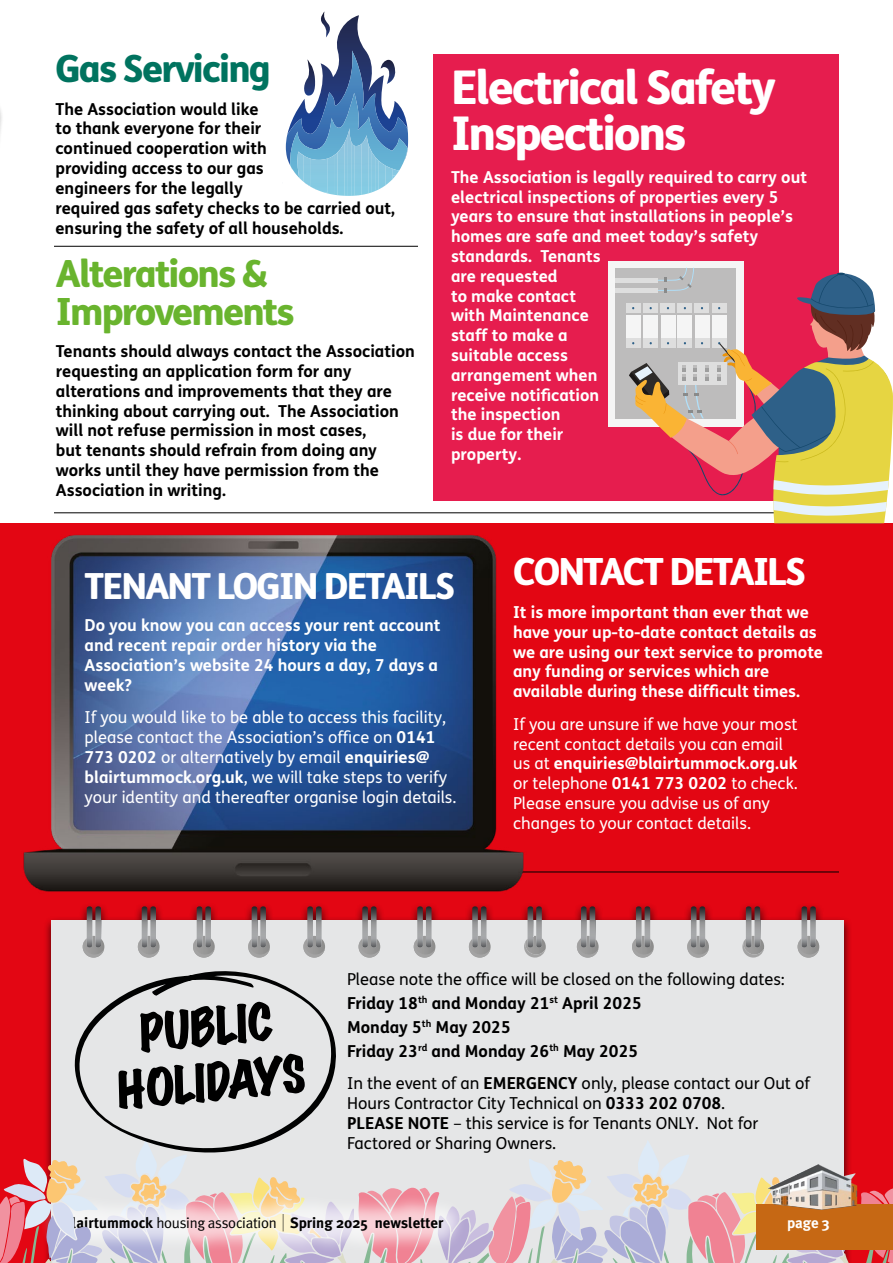
<style>
.page{position:relative;width:893px;height:1263px;background:#fff}
.page>*{position:absolute;margin:0;border:0;box-sizing:border-box;transform-origin:0 0}
.t1{font:800 46.5px/46.5px "FS Me";letter-spacing:-.05em;color:#fff}
.t2{font:expanded 46.35px/55.2px "Marker Felt";color:#000;text-align:center}
.t3{font:800 37.5px/37.5px "FS Me";letter-spacing:-.05em;color:#69b42e}
.t4{font:800 37.5px "FS Me";letter-spacing:-.05em;color:#fff}
.t5{font:800 37.5px "FS Me";letter-spacing:-.05em;color:#00735f}
.t6{font:800 36px "FS Me";letter-spacing:-.05em;color:#fff}
.t7{font:700 16.5px/19.8px "FS Me";color:#000}
.t8{font:700 16.5px/19.8px "FS Me";color:#fff}
.t9{font:16.5px/19.8px "FS Me";color:#fff}
.t10{font:16.5px/19.8px "FS Me";color:#000}
.t11{font:700 15px "Meta Plus";color:#000}
.t12{font:700 15px "Meta Plus";color:#fff}
.s1{font-weight:700}
.s2{font-weight:400}
.s3{font-family:"Meta Plus Normal";font-weight:400}
.s4{font-family:"Meta Plus Normal";font-weight:400;font-size:22.5px}
</style>
<div class="page">
<div style="left:434px;top:54px;width:405px;height:447px;background:#e61d4e"></div>
<div style="left:0;top:523px;width:893px;height:740px;background:#e30613"></div>
<div style="left:51px;top:920px;width:793px;height:343px;background:#e5e6e7"></div>
<svg style="left:138px;top:926px;width:22px;height:31px"></svg>
<svg style="left:83px;top:926px;width:21px;height:31px"></svg>
<svg style="left:248px;top:926px;width:22px;height:31px"></svg>
<svg style="left:193px;top:926px;width:22px;height:31px"></svg>
<img style="left:205px;top:926px;width:6px;height:21px">
<svg style="left:359px;top:926px;width:21px;height:31px"></svg>
<svg style="left:303px;top:926px;width:22px;height:31px"></svg>
<svg style="left:469px;top:926px;width:22px;height:31px"></svg>
<svg style="left:524px;top:906px;width:22px;height:51px"></svg>
<img style="left:536px;top:906px;width:6px;height:41px">
<svg style="left:414px;top:926px;width:21px;height:31px"></svg>
<svg style="left:632px;top:906px;width:22px;height:51px"></svg>
<img style="left:645px;top:906px;width:5px;height:41px">
<svg style="left:577px;top:906px;width:22px;height:51px"></svg>
<svg style="left:742px;top:906px;width:22px;height:51px"></svg>
<img style="left:754px;top:906px;width:6px;height:41px">
<svg style="left:687px;top:906px;width:22px;height:51px"></svg>
<svg style="left:798px;top:906px;width:21px;height:51px"></svg>
<img style="left:810px;top:906px;width:6px;height:41px">
<svg style="left:0;top:977px;width:893px;height:286px"></svg>
<svg style="left:61px;top:971px;width:286px;height:204px"></svg>
<hr style="left:54px;top:871px;width:785px;height:1px;background:#000">
<hr style="left:54px;top:512px;width:785px;height:1px;background:#000">
<hr style="left:54px;top:246px;width:364px;height:1px;background:#000">
<img style="left:23px;top:512px;width:517px;height:414px">
<svg style="left:285px;top:11px;width:123px;height:185px"></svg>
<div style="left:608px;top:261px;width:135px;height:165px;background:#f5f5f5"></div>
<div style="left:616px;top:268px;width:120px;height:150px;background:#bdbcbc"></div>
<div style="left:626px;top:315px;width:14px;height:23px;background:#f5f5f5"></div>
<div style="left:626px;top:303px;width:14px;height:10px;background:#dedede"></div>
<div style="left:626px;top:338px;width:14px;height:10px;background:#dedede"></div>
<div style="left:616px;top:288px;width:42px;height:5px;background:#dedede"></div>
<div style="left:616px;top:278px;width:42px;height:5px;background:#dedede"></div>
<svg style="left:629px;top:268px;width:264px;height:255px"></svg>
<h3 class="t5" style="left:55px;top:45px;width:217px">Gas Servicing</h3>
<p class="t7" style="left:55px;top:99px;width:341px">The Association would like<br>to thank everyone for their<br>continued cooperation with<br>providing access to our gas<br>engineers for the legally<br>required gas safety checks to be carried out, ensuring the safety of all households.</p>
<h3 class="t3" style="left:56px;top:255px;width:240px">Alterations &amp;<br>Improvements</h3>
<p class="t7" style="left:56px;top:341px;width:360px">Tenants should always contact the Association requesting an application form for any alterations and improvements that they are thinking about carrying out. The Association will not refuse permission in most cases,<br>but tenants should refrain from doing any works until they have permission from the Association in writing.</p>
<h1 class="t1" style="left:451px;top:64px;width:326px">Electrical Safety<br>Inspections</h1>
<p class="t8" style="left:451px;top:167px;width:358px">The Association is legally required to carry out electrical inspections of properties every 5 years to ensure that installations in people’s homes are safe and meet today’s safety standards. Tenants<br>are requested<br>to make contact<br>with Maintenance<br>staff to make a<br>suitable access<br>arrangement when<br>receive notification<br>the inspection<br>is due for their<br>property.</p>
<h3 class="t6" style="left:85px;top:563px;width:372px">TENANT LOGIN DETAILS</h3>
<p class="t8" style="left:85px;top:616px;width:357px">Do you know you can access your rent account and recent repair order history via the Association’s website 24 hours a day, 7 days a week?</p>
<p class="t9" style="left:85px;top:708px;width:373px">If you would like to be able to access this facility, please contact the Association’s office on <span class="s1">0141<br>773 0202</span> or alternatively by email <span class="s1">enquiries@ blairtummock.org.uk</span>, we will take steps to verify your identity and thereafter organise login details.</p>
<h3 class="t4" style="left:513px;top:548px;width:295px">CONTACT DETAILS</h3>
<p class="t8" style="left:513px;top:602px;width:311px">It is more important than ever that we have your up-to-date contact details as we are using our text service to promote any funding or services which are available during these difficult times.</p>
<p class="t9" style="left:513px;top:714px;width:286px">If you are unsure if we have your most recent contact details you can email us at <span class="s1">enquiries@blairtummock.org.uk </span>or telephone <span class="s1">0141 773 0202</span> to check.<br>Please ensure you advise us of any changes to your contact details.</p>
<h2 class="t2" style="left:109px;top:1007px;width:190px;rotate:-5deg">PUBLIC<br>HOLIDAYS</h2>
<p class="t7" style="left:347px;top:967px;width:439px;line-height:24px"><span class="s2">Please note the office will be closed on the following dates:<br></span>Friday 18<sup>th</sup> and Monday 21<sup>st</sup> April 2025<br>Monday 5<sup>th</sup> May 2025<br>Friday 23<sup>rd</sup> and Monday 26<sup>th</sup> May 2025</p>
<p class="t10" style="left:347px;top:1074px;width:464px">In the event of an <span class="s1">EMERGENCY</span> only, please contact our Out of Hours Contractor City Technical on <span class="s1">0333 202 0708</span>.<br><span class="s1">PLEASE NOTE</span> – this service is for Tenants ONLY. Not for Factored or Sharing Owners.</p>
<p class="t11" style="left:64px;top:1214px;width:381px">blairtummock <span class="s3">housing association</span> <span class="s4">|</span> Spring 2025 newsletter</p>
<p class="t12" style="left:787px;top:1214px;width:44px">page 3</p>
</div>
